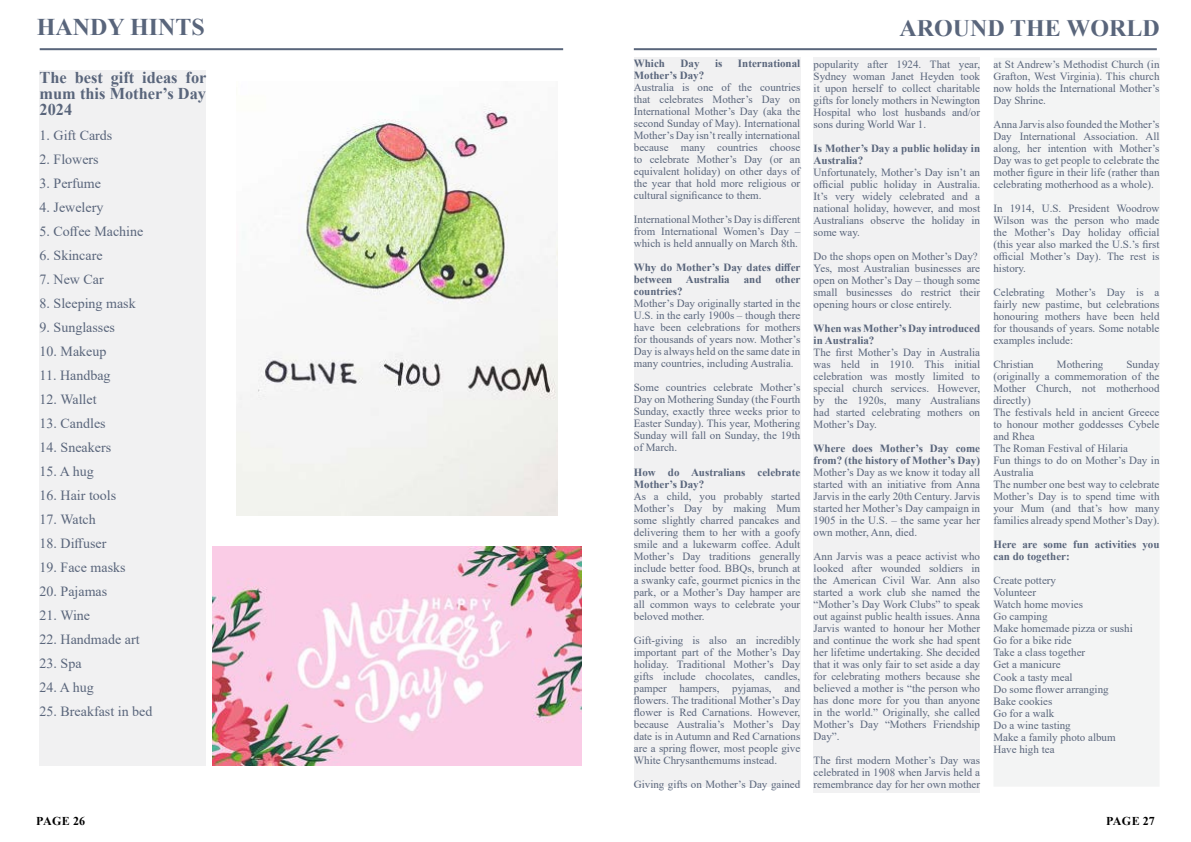
<style>
.page{position:relative;width:1191px;height:842px;background:#fff}
.page>*{position:absolute;margin:0;border:0;box-sizing:border-box;transform-origin:0 0}
.t1{font:700 24px "Times New Roman";color:#59657b}
.t2{font:700 16.5px/16px "Times New Roman";color:#59657b;text-align:justify}
.t3{font:14px "Times New Roman";color:#59657b}
.t4{font:700 12px "Times New Roman";letter-spacing:.015em;color:#000}
.t5{font:11px/12px "Times New Roman";color:#59657b;text-align:justify}
.t6{font:700 11px/12px "Times New Roman";color:#59657b}
</style>
<div class="page">
<hr style="left:40px;top:48px;width:523px;height:2px;background:#59657b">
<hr style="left:634px;top:48px;width:522px;height:2px;background:#59657b">
<div style="left:634px;top:57px;width:166px;height:730px;background:#f1f1f2"></div>
<div style="left:813px;top:57px;width:167px;height:735px;background:#f1f1f2"></div>
<div style="left:994px;top:58px;width:166px;height:728px;background:#f3f4f4"></div>
<div style="left:40px;top:70px;width:166px;height:695px;background:#f1f1f2"></div>
<img style="left:212px;top:547px;width:369px;height:218px">
<img style="left:236px;top:106px;width:321px;height:409px">
<h1 class="t1" style="left:37px;top:10px;width:169px">HANDY HINTS</h1>
<h1 class="t1" style="left:899px;top:11px;width:262px">AROUND THE WORLD</h1>
<p class="t6" style="left:634px;top:57px;width:33px">Which</p>
<p class="t6" style="left:680px;top:57px;width:20px">Day</p>
<p class="t6" style="left:715px;top:57px;width:9px">is</p>
<p class="t6" style="left:738px;top:57px;width:64px">International</p>
<p class="t6" style="left:634px;top:69px;width:72px">Mother’s Day?</p>
<p class="t5" style="left:634px;top:81px;width:168px">Australia is one of the countries that celebrates Mother’s Day on International Mother’s Day (aka the second Sunday of May). International Mother’s Day isn’t really international because many countries choose to celebrate Mother’s Day (or an equivalent holiday) on other days of the year that hold more religious or cultural significance to them.</p>
<p class="t5" style="left:634px;top:213px;width:168px">International Mother’s Day is different from International Women’s Day – which is held annually on March 8th.</p>
<p class="t6" style="left:634px;top:261px;width:168px">Why do Mother’s Day dates differ between Australia</p>
<p class="t5" style="left:813px;top:58px;width:168px">popularity after 1924. That year, Sydney woman Janet Heyden took it upon herself to collect charitable gifts for lonely mothers in Newington Hospital who lost husbands and/or sons during World War 1.</p>
<p class="t6" style="left:813px;top:142px;width:168px">Is Mother’s Day a public holiday in<br>Australia?</p>
<p class="t5" style="left:813px;top:166px;width:168px">Unfortunately, Mother’s Day isn’t an official public holiday in Australia.<br>It’s very widely celebrated and a national holiday, however, and most Australians observe the holiday in some way.</p>
<p class="t5" style="left:813px;top:250px;width:168px;text-align:left">Do the shops open on Mother’s Day?<br>Yes, most Australian businesses are open on Mother’s Day – though some small businesses do restrict their opening hours or close entirely.</p>
<p class="t6" style="left:813px;top:322px;width:168px">When was Mother’s Day introduced in Australia?</p>
<p class="t5" style="left:813px;top:346px;width:168px">The first Mother’s Day in Australia was held in 1910. This initial celebration was mostly limited to special church services. However, by the 1920s, many Australians had started celebrating mothers on Mother’s Day.</p>
<p class="t6" style="left:813px;top:442px;width:168px">Where does Mother’s Day come from? (the history of Mother’s Day)</p>
<p class="t5" style="left:813px;top:466px;width:168px">Mother’s Day as we know it today all started with an initiative from Anna Jarvis in the early 20th Century. Jarvis started her Mother’s Day campaign in 1905 in the U.S. – the same year her own mother, Ann, died.</p>
<p class="t5" style="left:813px;top:550px;width:168px">Ann Jarvis was a peace activist who looked after wounded soldiers in the American Civil War. Ann also started a work club she named the “Mother’s Day Work Clubs” to speak out against public health issues. Anna Jarvis wanted to honour her Mother and continue the work she had spent her lifetime undertaking. She decided that it was only fair to set aside a day for celebrating mothers because she believed a mother is “the person who has done more for you than anyone in the world.” Originally, she called Mother’s Day “Mothers Friendship Day”.</p>
<p class="t5" style="left:813px;top:754px;width:168px">The first modern Mother’s Day was celebrated in 1908 when Jarvis held a remembrance day for her own mother</p>
<p class="t5" style="left:993px;top:58px;width:168px">at St Andrew’s Methodist Church (in Grafton, West Virginia). This church now holds the International Mother’s Day Shrine.</p>
<p class="t5" style="left:993px;top:118px;width:168px">Anna Jarvis also founded the Mother’s Day International Association. All along, her intention with Mother’s Day was to get people to celebrate the mother figure in their life (rather than celebrating motherhood as a whole).</p>
<p class="t5" style="left:993px;top:202px;width:168px">In 1914, U.S. President Woodrow Wilson was the person who made the Mother’s Day holiday official (this year also marked the U.S.’s first official Mother’s Day). The rest is history.</p>
<p class="t5" style="left:993px;top:286px;width:168px">Celebrating Mother’s Day is a fairly new pastime, but celebrations honouring mothers have been held for thousands of years. Some notable examples include:</p>
<p class="t5" style="left:993px;top:358px;width:42px">Christian</p>
<p class="t5" style="left:1057px;top:358px;width:48px">Mothering</p>
<h2 class="t2" style="left:40px;top:69px;width:168px">The best gift ideas for mum this Mother’s Day 2024</h2>
<p class="t3" style="left:40px;top:125px;width:74px">1. Gift Cards</p>
<p class="t3" style="left:40px;top:149px;width:61px">2. Flowers</p>
<p class="t3" style="left:40px;top:173px;width:63px">3. Perfume</p>
<p class="t3" style="left:40px;top:197px;width:65px">4. Jewelery</p>
<p class="t3" style="left:40px;top:221px;width:105px">5. Coffee Machine</p>
<p class="t3" style="left:40px;top:245px;width:64px">6. Skincare</p>
<p class="t3" style="left:40px;top:269px;width:66px">7. New Car</p>
<p class="t3" style="left:40px;top:293px;width:98px">8. Sleeping mask</p>
<p class="t3" style="left:40px;top:317px;width:77px">9. Sunglasses</p>
<p class="t3" style="left:40px;top:341px;width:68px">10. Makeup</p>
<p class="t3" style="left:40px;top:365px;width:73px">11. Handbag</p>
<p class="t3" style="left:40px;top:389px;width:58px">12. Wallet</p>
<p class="t3" style="left:40px;top:413px;width:68px">13. Candles</p>
<p class="t3" style="left:40px;top:437px;width:73px">14. Sneakers</p>
<p class="t3" style="left:40px;top:461px;width:56px">15. A hug</p>
<p class="t3" style="left:40px;top:485px;width:78px">16. Hair tools</p>
<p class="t3" style="left:40px;top:509px;width:58px">17. Watch</p>
<p class="t3" style="left:40px;top:533px;width:68px">18. Diffuser</p>
<p class="t3" style="left:40px;top:557px;width:87px">19. Face masks</p>
<p class="t3" style="left:40px;top:581px;width:69px">20. Pajamas</p>
<p class="t3" style="left:40px;top:605px;width:52px">21. Wine</p>
<p class="t3" style="left:40px;top:629px;width:101px">22. Handmade art</p>
<p class="t3" style="left:40px;top:653px;width:44px">23. Spa</p>
<p class="t3" style="left:40px;top:677px;width:56px">24. A hug</p>
<p class="t3" style="left:40px;top:701px;width:114px">25. Breakfast in bed</p>
<p class="t6" style="left:743px;top:273px;width:19px">and</p>
<p class="t6" style="left:775px;top:273px;width:27px">other</p>
<p class="t6" style="left:634px;top:285px;width:50px">countries?</p>
<p class="t5" style="left:634px;top:297px;width:168px">Mother’s Day originally started in the U.S. in the early 1900s – though there have been celebrations for mothers for thousands of years now. Mother’s Day is always held on the same date in many countries, including Australia.</p>
<p class="t5" style="left:634px;top:381px;width:168px">Some countries celebrate Mother’s Day on Mothering Sunday (the Fourth Sunday, exactly three weeks prior to Easter Sunday). This year, Mothering Sunday will fall on Sunday, the 19th of March.</p>
<p class="t6" style="left:634px;top:465px;width:168px">How do Australians celebrate<br>Mother’s Day?</p>
<p class="t5" style="left:634px;top:489px;width:168px">As a child, you probably started Mother’s Day by making Mum some slightly charred pancakes and delivering them to her with a goofy smile and a lukewarm coffee. Adult Mother’s Day traditions generally include better food. BBQs, brunch at a swanky cafe, gourmet picnics in the park, or a Mother’s Day hamper are all common ways to celebrate your beloved mother.</p>
<p class="t5" style="left:634px;top:633px;width:168px">Gift-giving is also an incredibly important part of the Mother’s Day holiday. Traditional Mother’s Day gifts include chocolates, candles, pamper hampers, pyjamas, and flowers. The traditional Mother’s Day flower is Red Carnations. However, because Australia’s Mother’s Day date is in Autumn and Red Carnations are a spring flower, most people give White Chrysanthemums instead.</p>
<p class="t5" style="left:634px;top:777px;width:168px">Giving gifts on Mother’s Day gained</p>
<p class="t5" style="left:993px;top:358px;width:168px;text-align:left;text-indent:133px">Sunday (originally a commemoration of the<br>Mother Church, not motherhood directly)<br>The festivals held in ancient Greece to honour mother goddesses Cybele and Rhea<br>The Roman Festival of Hilaria<br>Fun things to do on Mother’s Day in<br>Australia<br>The number one best way to celebrate<br>Mother’s Day is to spend time with your Mum (and that’s how many families already spend Mother’s Day).</p>
<p class="t6" style="left:993px;top:538px;width:167px">Here are some fun activities you can do together:</p>
<p class="t5" style="left:993px;top:574px;width:141px;text-align:left">Create pottery<br>Volunteer<br>Watch home movies<br>Go camping<br>Make homemade pizza or sushi<br>Go for a bike ride<br>Take a class together<br>Get a manicure<br>Cook a tasty meal<br>Do some flower arranging<br>Bake cookies<br>Go for a walk<br>Do a wine tasting<br>Make a family photo album<br>Have high tea</p>
<p class="t4" style="left:36px;top:813px;width:50px">PAGE 26</p>
<p class="t4" style="left:1106px;top:813px;width:50px">PAGE 27</p>
</div>
